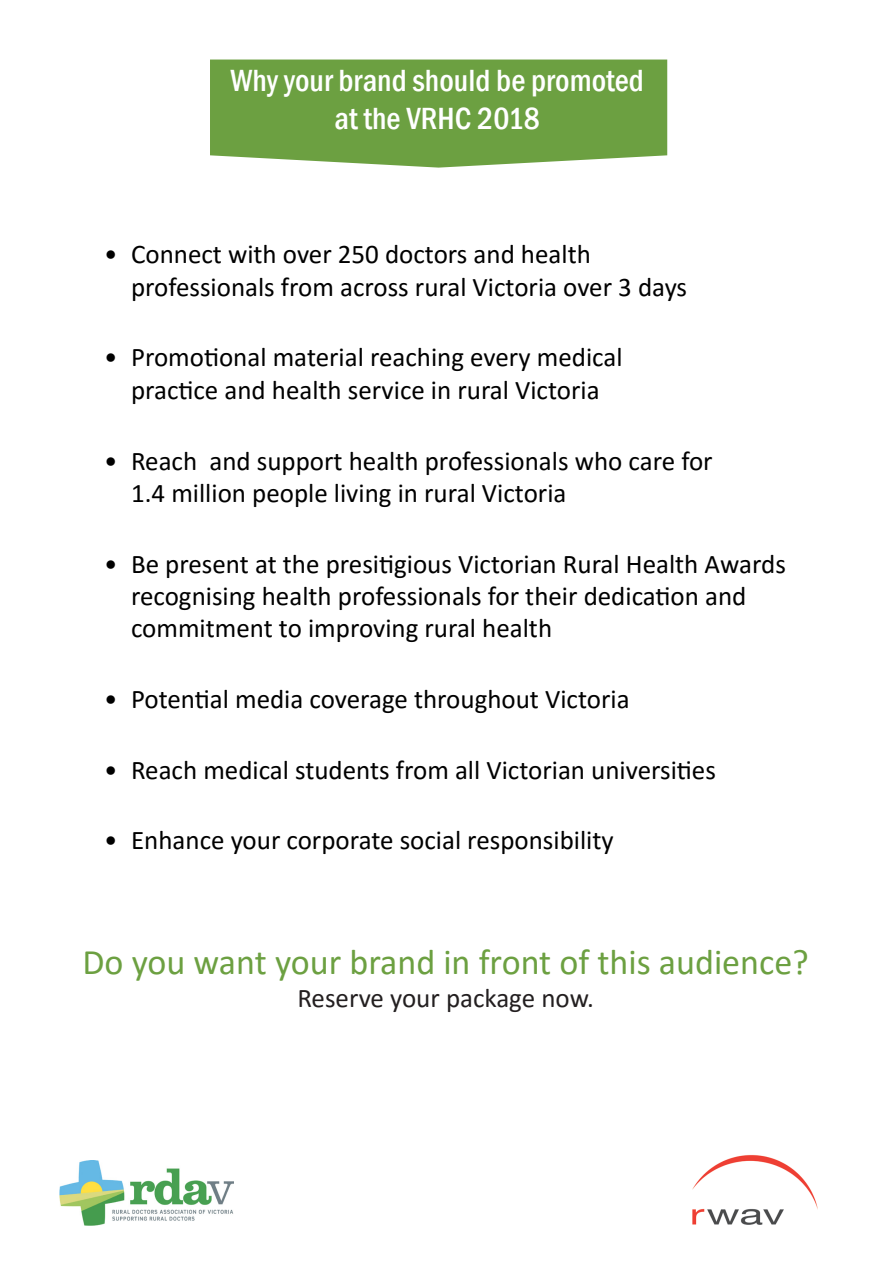
<style>
.page{position:relative;width:893px;height:1263px;background:#fff}
.page>*{position:absolute;margin:0;border:0;box-sizing:border-box;transform-origin:0 0}
.t1{font:36px "Calibri";color:#6ca041}
.t2{font:500 condensed 31.5px "Franklin Gothic";color:#fff}
.t3{font:27px/32.4px "Calibri";color:#000}
.t4{font:27px "Calibri";color:#231f20}
</style>
<div class="page">
<img style="left:692px;top:1155px;width:126px;height:70px">
<img style="left:60px;top:1160px;width:174px;height:65px">
<div style="left:210px;top:60px;width:457px;height:108px;background:#6ca041"></div>
<p class="t2" style="left:230px;top:60px;width:415px">Why your brand should be promoted</p>
<p class="t2" style="left:335px;top:98px;width:207px">at the VRHC 2018</p>
<p class="t3" style="left:131px;top:237px;width:558px;text-indent:-27px">• Connect with over 250 doctors and health professionals from across rural Victoria over 3 days</p>
<p class="t3" style="left:104px;top:341px;width:520px;text-align:center">• Promotional material reaching every medical practice and health service in rural Victoria</p>
<p class="t3" style="left:131px;top:444px;width:583px;text-indent:-27px">• Reach and support health professionals who care for<br>1.4 million people living in rural Victoria</p>
<p class="t3" style="left:131px;top:547px;width:656px;text-indent:-27px">• Be present at the presitigious Victorian Rural Health Awards recognising health professionals for their dedication and commitment to improving rural health</p>
<p class="t3" style="left:104px;top:682px;width:527px">• Potential media coverage throughout Victoria</p>
<p class="t3" style="left:104px;top:753px;width:613px">• Reach medical students from all Victorian universities</p>
<p class="t3" style="left:104px;top:823px;width:511px">• Enhance your corporate social responsibility</p>
<p class="t1" style="left:82px;top:937px;width:728px">Do you want your brand in front of this audience?</p>
<p class="t4" style="left:297px;top:979px;width:298px">Reserve your package now.</p>
</div>
